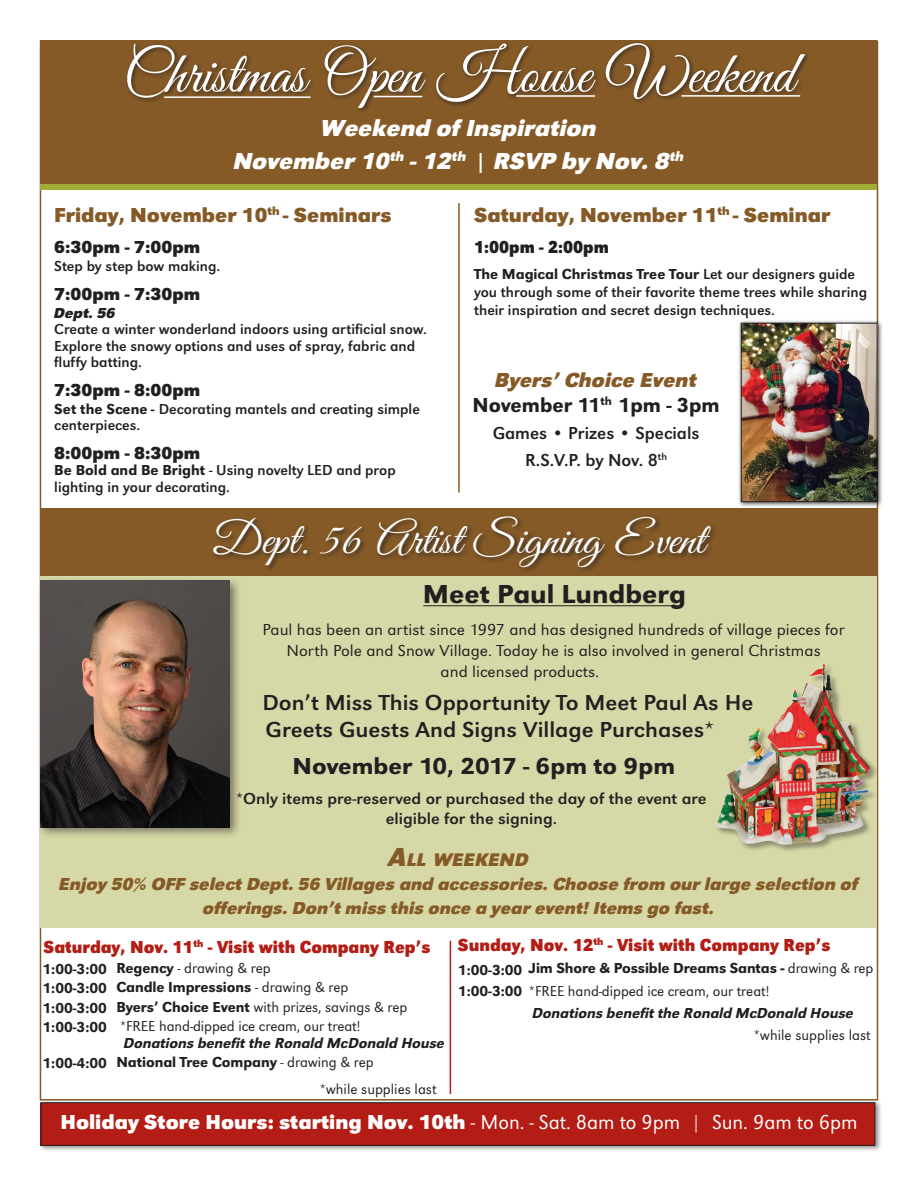
<style>
.page{position:relative;width:918px;height:1188px;background:#fff}
.page>*{position:absolute;margin:0;border:0;box-sizing:border-box;transform-origin:0 0}
.Body{font:60px "Good Vibrations ROB Script";color:#fff}
.t1{font:45px "Good Vibrations ROB Script";color:#fff;scale:1.05 1}
.t2{font:500 27px "URW Grotesk T";color:#231f20;scale:1.05 1}
.Body-2{font:24px "URW Grotesk T Bold Obli";color:#fff}
.t3{font:500 24px "URW Grotesk T";color:#231f20;scale:1.05 1}
.t4{font:22.5px/27px "URW Grotesk T";color:#231f20;scale:1.05 1}
.Body-3{font:700 21px "URW Grotesk T";color:#fff}
.t5{font:700 21px "URW Grotesk T";color:#855a27}
.t6{font:500 21px "URW Grotesk T";color:#231f20}
.t7{font:21px "URW Grotesk T Bold Obli";color:#855a27}
.Body-4{font:18.9px "URW Grotesk T Bold Obli";color:#855a27}
.Body-5{font:18px/24px "URW Grotesk T Bold Obli";color:#855a27;text-align:center}
.Body-6{font:18px "URW Grotesk T Bold Narr";color:#b41d15}
.t8{font:700 18px "URW Grotesk T";color:#231f20}
.t9{font:18px "URW Grotesk T";color:#231f20}
.t10{font:18px "URW Grotesk T Bold Narr";color:#231f20}
.t11{font:16.5px "URW Grotesk T Ligh";color:#231f20;scale:1.05 1}
.t12{font:16.5px "URW Grotesk T";color:#231f20;scale:1.05 1}
.t13{font:15px/16.5px "URW Grotesk T";color:#231f20}
.Body-7{font:15px "URW Grotesk T Ligh";letter-spacing:-.005em;color:#231f20}
.Body-8{font:500 15px "URW Grotesk T";letter-spacing:-.005em;color:#231f20}
.Body-9{font:15px "URW Grotesk T Medi Obli";letter-spacing:-.005em;color:#231f20}
.t14{font:15px "URW Grotesk T Bold Obli";color:#231f20}
.s1{font-family:"URW Grotesk T";font-weight:700}
.s2{font-weight:500}
.s3{font-family:"URW Grotesk T Medi Obli"}
.s4{font-size:27px}
.s5{font-weight:700}
.s6{font-family:"URW Grotesk T Ligh";font-weight:400}
.s7{font-family:"URW Grotesk T";font-weight:500}
</style>
<div class="page">
<div style="left:40px;top:181px;width:838px;height:9px;background:#a1ad38"></div>
<div style="left:40px;top:40px;width:838px;height:144px;background:#855a27"></div>
<div style="left:40px;top:508px;width:838px;height:420px;background:#d6d8a7"></div>
<div style="left:716px;top:664px;width:162px;height:189px;background:#231f20;opacity:.4"></div>
<img style="left:716px;top:664px;width:154px;height:182px">
<div style="left:36px;top:576px;width:205px;height:263px;background:#231f20;opacity:.51"></div>
<img style="left:40px;top:581px;width:190px;height:246px">
<div style="left:40px;top:509px;width:838px;height:67px;background:#855a27"></div>
<div style="left:211px;top:514px;width:506px;height:60px;background:#231f20;opacity:.75"></div>
<hr style="left:423px;top:605px;width:257px;height:1px;background:#231f20">
<div style="left:124px;top:40px;width:687px;height:74px;background:#231f20;opacity:.75"></div>
<hr style="left:458px;top:203px;width:2px;height:289px;background:#855a27">
<div style="left:738px;top:320px;width:145px;height:188px;background:#231f20;opacity:.75"></div>
<img style="left:743px;top:325px;width:133px;height:175px">
<div style="left:741px;top:323px;width:137px;height:179px;border:1px solid #231f20"></div>
<div style="left:38px;top:1100px;width:844px;height:53px;background:#231f20;opacity:.5"></div>
<div style="left:41px;top:1103px;width:834px;height:42px;background:#b41d15"></div>
<div style="left:40px;top:1102px;width:835px;height:44px;border:1px solid #231f20"></div>
<hr style="left:374px;top:96px;width:48px;height:1px;background:#fff">
<hr style="left:164px;top:96px;width:146px;height:2px;background:#fff">
<hr style="left:516px;top:95px;width:79px;height:2px;background:#fff">
<hr style="left:681px;top:95px;width:119px;height:2px;background:#fff">
<hr style="left:450px;top:941px;width:1px;height:153px;background:#b41d15">
<p class="Body" style="left:124px;top:34px;width:672px">Christmas Open House Weekend</p>
<p class="Body-2" style="left:321px;top:114px;width:278px">Weekend of Inspiration</p>
<p class="Body-2" style="left:234px;top:147px;width:452px">November 10<sup>th</sup> - 12<sup>th</sup> <span class="s1">|</span> RSVP by Nov. 8<sup>th</sup></p>
<p class="t5" style="left:54px;top:202px;width:339px">Friday, November 10<sup>th</sup> - Seminars</p>
<p class="t8" style="left:54px;top:237px;width:147px">6:30pm - 7:00pm</p>
<p class="t13" style="left:54px;top:258px;width:168px">Step by step bow making.</p>
<p class="t8" style="left:54px;top:283px;width:147px">7:00pm - 7:30pm</p>
<p class="t14" style="left:54px;top:304px;width:63px">Dept. 56</p>
<p class="t13" style="left:54px;top:321px;width:374px">Create a winter wonderland indoors using artificial snow.<br>Explore the snowy options and uses of spray, fabric and fluffy batting.</p>
<p class="t8" style="left:54px;top:379px;width:147px">7:30pm - 8:00pm</p>
<p class="t13" style="left:54px;top:400px;width:367px"><span class="s2">Set the Scene</span> <span class="s3">-</span> Decorating mantels and creating simple centerpieces.</p>
<p class="t8" style="left:54px;top:442px;width:147px">8:00pm - 8:30pm</p>
<p class="t13" style="left:54px;top:462px;width:343px"><span class="s2">Be Bold and Be Bright</span> - Using novelty LED and prop</p>
<p class="t13" style="left:54px;top:478px;width:177px">lighting in your decorating.</p>
<p class="t5" style="left:474px;top:202px;width:358px">Saturday, November 11<sup>th</sup> - Seminar</p>
<p class="t10" style="left:474px;top:237px;width:136px">1:00pm - 2:00pm</p>
<p class="t13" style="left:474px;top:264px;width:395px;line-height:18px"><span class="s2">The Magical Christmas Tree Tour</span> Let our designers guide you through some of their favorite theme trees while sharing their inspiration and secret design techniques.</p>
<p class="t7" style="left:495px;top:368px;width:204px">Byers’ Choice Event</p>
<p class="t6" style="left:473px;top:393px;width:249px">November 11<sup>th</sup> 1pm - 3pm</p>
<p class="t9" style="left:493px;top:423px;width:208px">Games • Prizes • Specials</p>
<p class="t9" style="left:525px;top:450px;width:144px">R.S.V.P. by Nov. 8<sup>th</sup></p>
<p class="t1" style="left:213px;top:509px;width:470px">Dept. 56 Artist Signing Event</p>
<p class="t2" style="left:423px;top:578px;width:252px">Meet Paul Lundberg</p>
<p class="t11" style="left:263px;top:620px;width:556px">Paul has been an artist since 1997 and has designed hundreds of village pieces for</p>
<p class="t11" style="left:287px;top:641px;width:510px">North Pole and Snow Village. Today he is also involved in general Christmas</p>
<p class="t11" style="left:441px;top:662px;width:152px">and licensed products.</p>
<p class="t4" style="left:262px;top:688px;width:469px">Don’t Miss This Opportunity To Meet Paul As He<br>Greets Guests And Signs Village Purchases*</p>
<p class="t3" style="left:293px;top:752px;width:366px">November 10, 2017 - 6pm to 9pm</p>
<p class="t12" style="left:236px;top:789px;width:450px">*Only items pre-reserved or purchased the day of the event are</p>
<p class="t12" style="left:386px;top:809px;width:165px">eligible for the signing.</p>
<p class="Body-4" style="left:389px;top:848px;width:141px"><span class="s4">A</span>LL WEEKEND</p>
<p class="Body-5" style="left:59px;top:871px;width:801px">Enjoy 50% OFF select Dept. 56 Villages and accessories. Choose from our large selection of offerings. Don’t miss this once a year event! Items go fast.</p>
<p class="Body-6" style="left:44px;top:936px;width:388px">Saturday, Nov. 11<sup>th</sup> - Visit with Company Rep’s</p>
<p class="Body-6" style="left:458px;top:935px;width:374px">Sunday, Nov. 12<sup>th</sup> - Visit with Company Rep’s</p>
<p class="Body-8" style="left:458px;top:960px;width:417px">1:00-3:00 Jim Shore &amp; Possible Dreams Santas <span class="s5">-</span> <span class="s6">drawing &amp; rep</span></p>
<p class="Body-7" style="left:458px;top:982px;width:313px"><span class="s7">1:00-3:00</span> *FREE hand-dipped ice cream, our treat!</p>
<p class="Body-9" style="left:533px;top:1005px;width:323px">Donations benefit the Ronald McDonald House</p>
<p class="Body-7" style="left:116px;top:959px;width:156px"><span class="s7">Regency</span> - drawing &amp; rep</p>
<p class="Body-8" style="left:116px;top:979px;width:233px">Candle Impressions <span class="s6">- drawing &amp; rep</span></p>
<p class="Body-7" style="left:116px;top:998px;width:292px"><span class="s7">Byers’ Choice Event</span> with prizes, savings &amp; rep</p>
<p class="Body-7" style="left:120px;top:1018px;width:242px">*FREE hand-dipped ice cream, our treat!</p>
<p class="Body-9" style="left:124px;top:1034px;width:323px">Donations benefit the Ronald McDonald House</p>
<p class="Body-8" style="left:116px;top:1054px;width:259px">National Tree Company <span class="s6">- drawing &amp; rep</span></p>
<p class="Body-8" style="left:43px;top:960px;width:66px">1:00-3:00</p>
<p class="Body-8" style="left:43px;top:980px;width:66px">1:00-3:00</p>
<p class="Body-8" style="left:43px;top:999px;width:66px">1:00-3:00</p>
<p class="Body-8" style="left:43px;top:1019px;width:66px">1:00-3:00</p>
<p class="Body-8" style="left:43px;top:1055px;width:66px">1:00-4:00</p>
<p class="Body-7" style="left:754px;top:1026px;width:119px">*while supplies last</p>
<p class="Body-7" style="left:320px;top:1080px;width:119px">*while supplies last</p>
<p class="Body-3" style="left:60px;top:1110px;width:799px">Holiday Store Hours: starting Nov. 10th <span class="s6">- Mon. - Sat. 8am to 9pm | Sun. 9am to 6pm</span></p>
</div>
